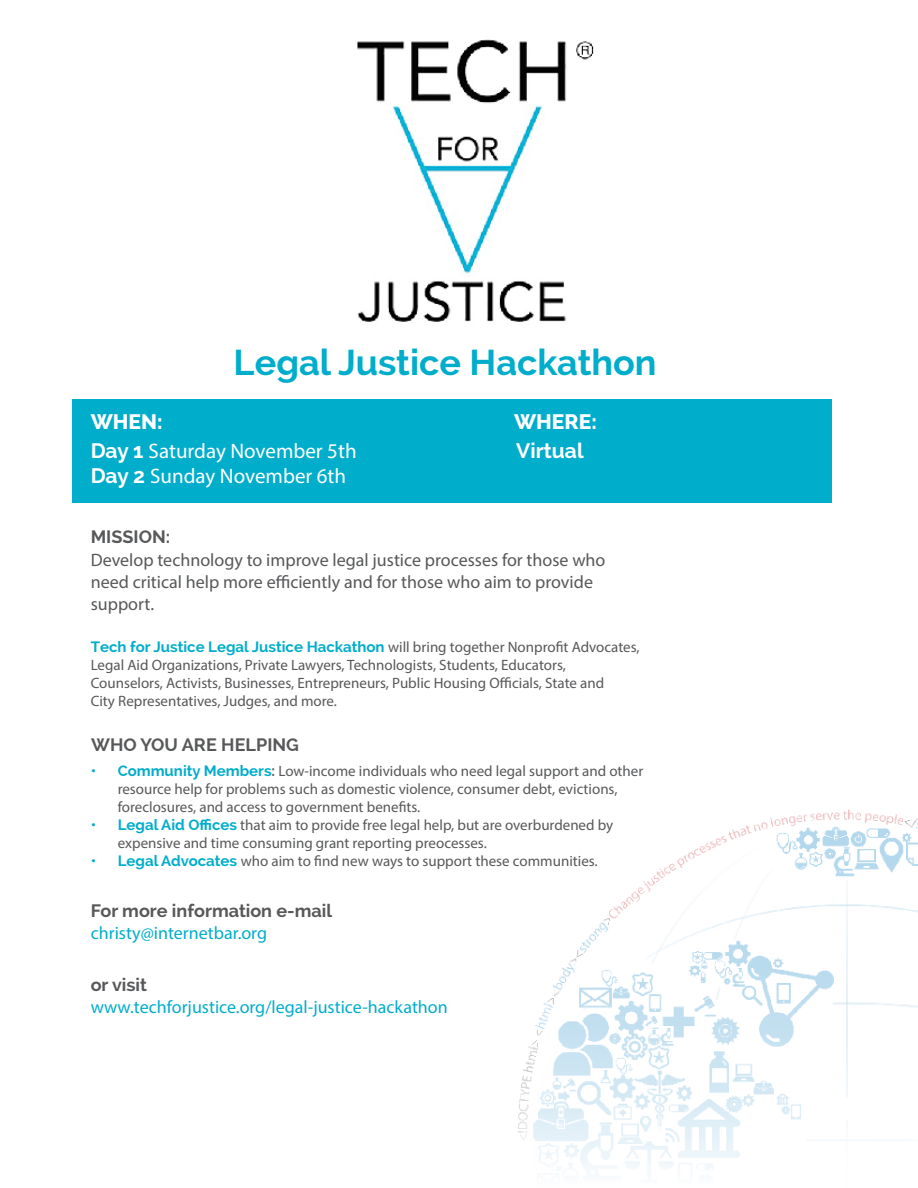
<style>
.page{position:relative;width:918px;height:1188px;background:#fff}
.page>*{position:absolute;margin:0;border:0;box-sizing:border-box;transform-origin:0 0}
.t1{font:700 36px "Raleway";color:#00adcb}
.t2{font:21px/25.2px "Myriad Pro";color:#fff}
.t3{font:800 21px "Raleway";color:#fff}
.t4{font:700 21px "Raleway";color:#fff}
.t5{font:18px/21.6px "Myriad Pro";color:#57585a}
.t6{font:18px "Myriad Pro";color:#00adcb}
.t7{font:700 18px "Raleway";color:#57585a}
.t8{font:15px/18px "Myriad Pro";color:#57585a}
.s1{font-family:"Raleway";font-weight:700}
.s2{font-family:"Raleway";font-weight:700;color:#00adcb}
</style>
<div class="page">
<div style="left:72px;top:400px;width:760px;height:103px;background:#00adcb"></div>
<img style="left:518px;top:809px;width:400px;height:362px">
<img style="left:357px;top:39px;width:237px;height:283px">
<p class="t3" style="left:91px;top:410px;width:73px">WHEN:</p>
<p class="t1" style="left:234px;top:342px;width:425px">Legal Justice Hackathon</p>
<p class="t3" style="left:514px;top:410px;width:84px">WHERE:</p>
<p class="t2" style="left:91px;top:438px;width:267px"><span class="s1">Day 1</span> Saturday November 5th<br><span class="s1">Day 2</span> Sunday November 6th</p>
<p class="t7" style="left:91px;top:526px;width:81px">MISSION:</p>
<p class="t4" style="left:516px;top:438px;width:69px">Virtual</p>
<p class="t5" style="left:91px;top:549px;width:516px">Develop technology to improve legal justice processes for those who need critical help more efficiently and for those who aim to provide support.</p>
<p class="t8" style="left:91px;top:638px;width:550px"><span class="s2">Tech for Justice Legal Justice Hackathon</span> will bring together Nonprofit Advocates, Legal Aid Organizations, Private Lawyers, Technologists, Students, Educators, Counselors, Activists, Businesses, Entrepreneurs, Public Housing Officials, State and<br>City Representatives, Judges, and more.</p>
<p class="t7" style="left:91px;top:735px;width:209px">WHO YOU ARE HELPING</p>
<p class="t8" style="left:118px;top:762px;width:527px;text-indent:-27px"><span class="s2">• Community Members</span><span class="s1">:</span> Low-income individuals who need legal support and other resource help for problems such as domestic violence, consumer debt, evictions, foreclosures, and access to government benefits.</p>
<p class="t8" style="left:118px;top:816px;width:497px;text-indent:-27px"><span class="s2">• Legal Aid Offices</span> that aim to provide free legal help, but are overburdened by expensive and time consuming grant reporting preocesses.</p>
<p class="t8" style="left:91px;top:852px;width:509px"><span class="s2">• Legal Advocates</span> who aim to find new ways to support these communities.</p>
<p class="t7" style="left:91px;top:900px;width:243px">For more information e-mail</p>
<p class="t6" style="left:91px;top:922px;width:178px">christy@internetbar.org</p>
<p class="t7" style="left:91px;top:975px;width:58px">or visit</p>
<p class="t6" style="left:91px;top:996px;width:359px">www.techforjustice.org/legal-justice-hackathon</p>
</div>
